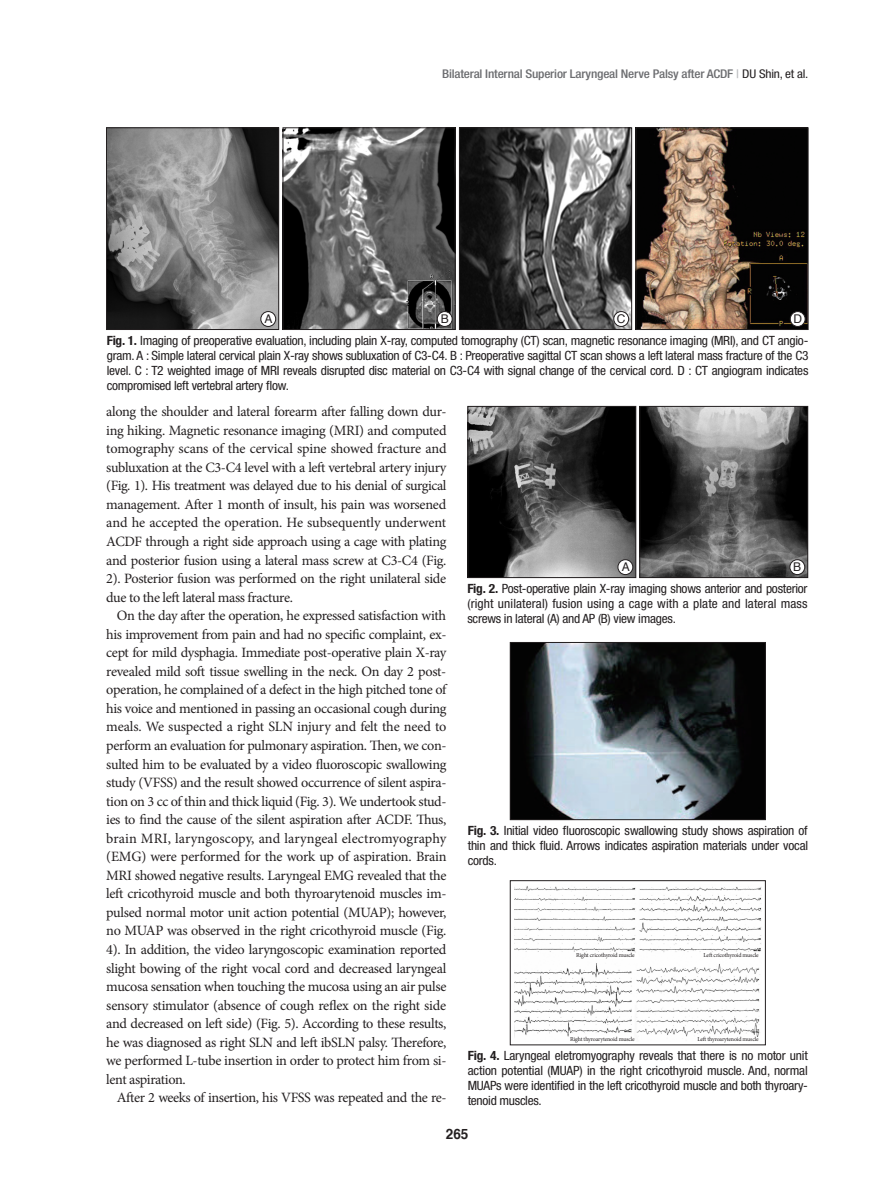
<style>
.page{position:relative;width:893px;height:1191px;background:#fff}
.page>*{position:absolute;margin:0;border:0;box-sizing:border-box;transform-origin:0 0}
.본문_JKNS{font:14.25px/18.6px "Minion Pro";letter-spacing:-.03em;color:#231f20;text-align:justify}
.t1{font:700 14.25px "Helvetica";color:#231f20;scale:.95 1}
.사진설명_JKNS{font:condensed 12.75px/15px "Helvetica Neue LT Std";letter-spacing:-.02em;color:#231f20;text-align:justify;scale:1.05 1}
.런닝_JKNS{font:500 condensed 12px "Helvetica Neue LT Std";letter-spacing:-.015em;color:#6c6d70;scale:1.1 1}
.t2{font:12px "Helvetica";color:#231f20}
.표본문_JKNS{font:6px "Minion Pro";letter-spacing:-.025em;color:#231f20}
.s1{color:#bcbdc0}
.s2{font-weight:400;color:#231f20}
.s3{font-weight:700}
</style>
<div class="page">
<img style="left:108px;top:130px;width:169px;height:198px">
<div style="left:106px;top:128px;width:173px;height:202px;border:1px solid #231f20"></div>
<img style="left:285px;top:130px;width:168px;height:198px">
<div style="left:283px;top:128px;width:172px;height:202px;border:1px solid #231f20"></div>
<img style="left:461px;top:130px;width:169px;height:198px">
<div style="left:459px;top:128px;width:173px;height:202px;border:1px solid #231f20"></div>
<img style="left:638px;top:130px;width:168px;height:198px">
<div style="left:636px;top:128px;width:172px;height:202px;border:1px solid #231f20"></div>
<div style="left:261px;top:311px;width:15px;height:15px;background:#fff;border-radius:50%"></div>
<div style="left:261px;top:311px;width:15px;height:16px;border:1px solid #231f20;border-radius:50%"></div>
<div style="left:437px;top:311px;width:15px;height:15px;background:#fff;border-radius:50%"></div>
<div style="left:437px;top:311px;width:15px;height:16px;border:1px solid #231f20;border-radius:50%"></div>
<div style="left:614px;top:311px;width:15px;height:15px;background:#fff;border-radius:50%"></div>
<div style="left:614px;top:311px;width:15px;height:16px;border:1px solid #231f20;border-radius:50%"></div>
<div style="left:790px;top:311px;width:15px;height:15px;background:#fff;border-radius:50%"></div>
<div style="left:790px;top:311px;width:15px;height:16px;border:1px solid #231f20;border-radius:50%"></div>
<img style="left:470px;top:408px;width:164px;height:168px">
<div style="left:468px;top:406px;width:168px;height:172px;border:1px solid #231f20"></div>
<img style="left:642px;top:408px;width:164px;height:168px">
<div style="left:640px;top:406px;width:168px;height:172px;border:1px solid #231f20"></div>
<div style="left:790px;top:559px;width:15px;height:15px;background:#fff;border-radius:50%"></div>
<div style="left:790px;top:559px;width:15px;height:16px;border:1px solid #231f20;border-radius:50%"></div>
<div style="left:618px;top:559px;width:15px;height:15px;background:#fff;border-radius:50%"></div>
<div style="left:618px;top:559px;width:15px;height:16px;border:1px solid #231f20;border-radius:50%"></div>
<img style="left:512px;top:644px;width:252px;height:174px">
<div style="left:510px;top:642px;width:256px;height:178px;border:1px solid #231f20"></div>
<img style="left:515px;top:886px;width:246px;height:151px">
<div style="left:510px;top:880px;width:256px;height:165px;border:1px solid #231f20"></div>
<p class="런닝_JKNS" style="left:442px;top:67px;width:334px">Bilateral Internal Superior Laryngeal Nerve Palsy after ACDF <span class="s1">|</span> <span class="s2">DU Shin, et al.</span></p>
<p class="t2" style="left:265px;top:310px;width:10px">A</p>
<p class="t2" style="left:441px;top:310px;width:10px">B</p>
<p class="t2" style="left:617px;top:310px;width:10px">C</p>
<p class="t2" style="left:793px;top:310px;width:10px">D</p>
<p class="사진설명_JKNS" style="left:107px;top:332px;width:670px"><span class="s3">Fig. 1.</span> Imaging of preoperative evaluation, including plain X-ray, computed tomography (CT) scan, magnetic resonance imaging (MRI), and CT angio&shy;gram. A : Simple lateral cervical plain X-ray shows subluxation of C3-C4. B : Preoperative sagittal CT scan shows a left lateral mass fracture of the C3 level. C : T2 weighted image of MRI reveals disrupted disc material on C3-C4 with signal change of the cervical cord. D : CT angiogram indicates compromised left vertebral artery flow.</p>
<p class="본문_JKNS" style="left:106px;top:402px;width:342px">along the shoulder and lateral forearm after falling down dur&shy;ing hiking. Magnetic resonance imaging (MRI) and computed tomography scans of the cervical spine showed fracture and subluxation at the C3-C4 level with a left vertebral artery injury (Fig. 1). His treatment was delayed due to his denial of surgical management. After 1 month of insult, his pain was worsened and he accepted the operation. He subsequently underwent ACDF through a right side approach using a cage with plating and posterior fusion using a lateral mass screw at C3-C4 (Fig.<br>2). Posterior fusion was performed on the right unilateral side due to the left lateral mass fracture.</p>
<p class="본문_JKNS" style="left:106px;top:606px;width:342px;text-indent:11px">On the day after the operation, he expressed satisfaction with his improvement from pain and had no specific complaint, ex&shy;cept for mild dysphagia. Immediate post-operative plain X-ray revealed mild soft tissue swelling in the neck. On day 2 post&shy;operation, he complained of a defect in the high pitched tone of his voice and mentioned in passing an occasional cough during meals. We suspected a right SLN injury and felt the need to perform an evaluation for pulmonary aspiration. Then, we con&shy;sulted him to be evaluated by a video fluoroscopic swallowing study (VFSS) and the result showed occurrence of silent aspira&shy;tion on 3 cc of thin and thick liquid (Fig. 3). We undertook stud&shy;ies to find the cause of the silent aspiration after ACDF. Thus, brain MRI, laryngoscopy, and laryngeal electromyography (EMG) were performed for the work up of aspiration. Brain MRI showed negative results. Laryngeal EMG revealed that the left cricothyroid muscle and both thyroarytenoid muscles im&shy;pulsed normal motor unit action potential (MUAP); however, no MUAP was observed in the right cricothyroid muscle (Fig.<br>4). In addition, the video laryngoscopic examination reported slight bowing of the right vocal cord and decreased laryngeal mucosa sensation when touching the mucosa using an air pulse sensory stimulator (absence of cough reflex on the right side and decreased on left side) (Fig. 5). According to these results, he was diagnosed as right SLN and left ibSLN palsy. Therefore, we performed L-tube insertion in order to protect him from si&shy;lent aspiration.</p>
<p class="본문_JKNS" style="left:117px;top:1088px;width:331px">After 2 weeks of insertion, his VFSS was repeated and the re-</p>
<p class="t2" style="left:622px;top:558px;width:10px">A</p>
<p class="t2" style="left:793px;top:558px;width:10px">B</p>
<p class="사진설명_JKNS" style="left:467px;top:580px;width:325px"><span class="s3">Fig. 2.</span> Post-operative plain X-ray imaging shows anterior and posterior (right unilateral) fusion using a cage with a plate and lateral mass screws in lateral (A) and AP (B) view images.</p>
<p class="사진설명_JKNS" style="left:468px;top:822px;width:326px"><span class="s3">Fig. 3.</span> Initial video fluoroscopic swallowing study shows aspiration of thin and thick fluid. Arrows indicates aspiration materials under vocal cords.</p>
<p class="표본문_JKNS" style="left:576px;top:950px;width:60px">Right cricothyroid muscle</p>
<p class="표본문_JKNS" style="left:570px;top:1034px;width:66px">Right thyroarytenoid muscle</p>
<p class="표본문_JKNS" style="left:703px;top:950px;width:57px">Left cricothyroid muscle</p>
<p class="표본문_JKNS" style="left:697px;top:1034px;width:63px">Left thyroarytenoid muscle</p>
<p class="사진설명_JKNS" style="left:468px;top:1047px;width:325px"><span class="s3">Fig. 4.</span> Laryngeal eletromyography reveals that there is no motor unit action potential (MUAP) in the right cricothyroid muscle. And, normal MUAPs were identified in the left cricothyroid muscle and both thyroary&shy;tenoid muscles.</p>
<p class="t1" style="left:446px;top:1123px;width:25px">265</p>
</div>
